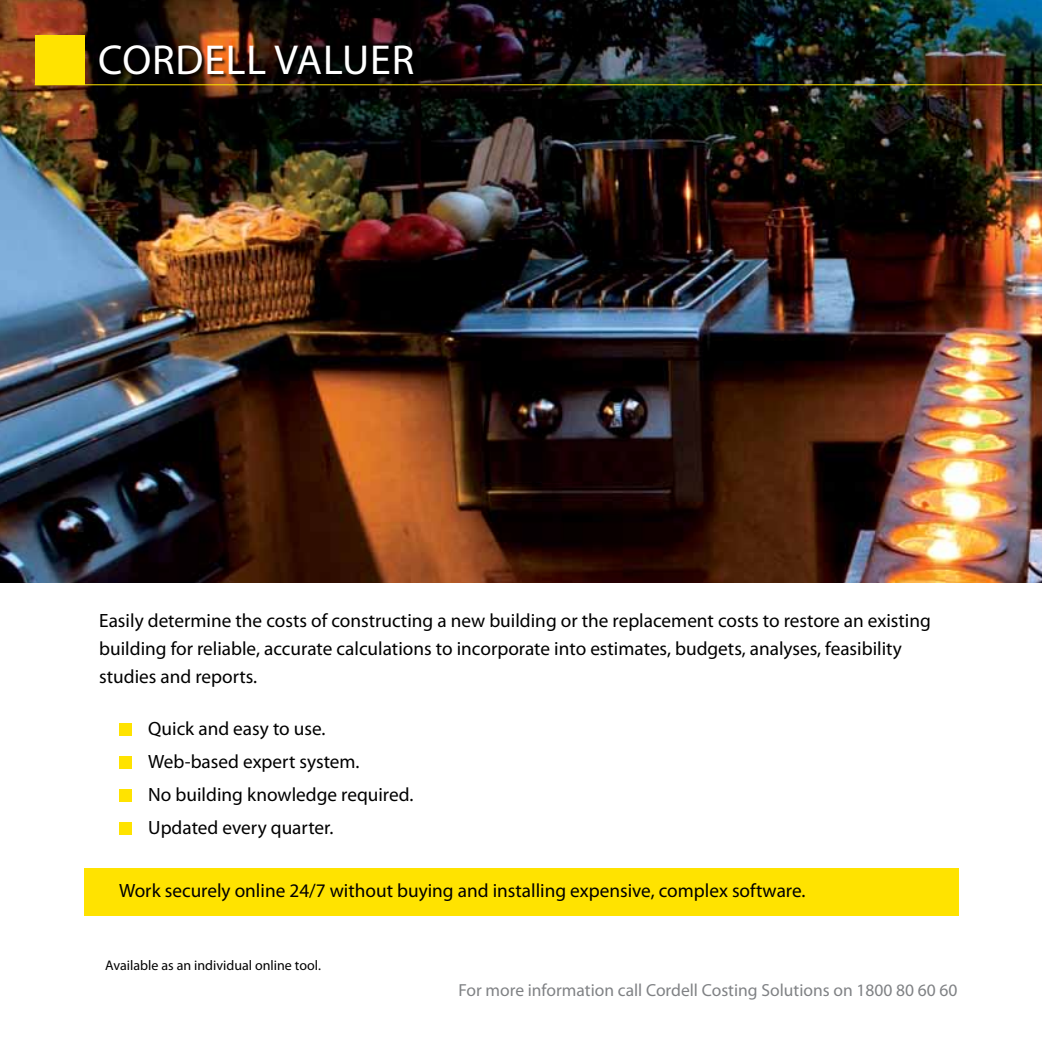
<style>
.page{position:relative;width:1042px;height:1042px;background:#fff}
.page>*{position:absolute;margin:0;border:0;box-sizing:border-box;transform-origin:0 0}
.t1{font:42px "Myriad Pro";color:#fff}
.t2{font:19.25px/32.9px "Myriad Pro";color:#000}
.t3{font:17.5px "Myriad Pro";color:#808285}
.t4{font:14px "Myriad Pro";color:#000}
</style>
<div class="page">
<img style="left:0;top:0;width:1042px;height:583px">
<div style="left:84px;top:867px;width:875px;height:48px;background:#ffe300"></div>
<div style="left:35px;top:35px;width:49px;height:49px;background:#ffe300"></div>
<div style="left:119px;top:723px;width:12px;height:12px;background:#ffe300"></div>
<div style="left:119px;top:756px;width:12px;height:12px;background:#ffe300"></div>
<div style="left:119px;top:789px;width:12px;height:12px;background:#ffe300"></div>
<div style="left:119px;top:822px;width:12px;height:12px;background:#ffe300"></div>
<div style="left:100px;top:46px;width:318px;height:33px;background:#000;opacity:.8"></div>
<hr style="left:35px;top:84px;width:1007px;height:1px;background:#ffe300">
<h1 class="t1" style="left:98px;top:34px;width:49px">Cordell</h1>
<h1 class="t1" style="left:275px;top:34px;width:47px">Valuer</h1>
<p class="t2" style="left:99px;top:606px;width:833px;line-height:28px">Easily determine the costs of constructing a new building or the replacement costs to restore an existing building for reliable, accurate calculations to incorporate into estimates, budgets, analyses, feasibility studies and reports.</p>
<p class="t2" style="left:148px;top:712px;width:267px">Quick and easy to use.<br>Web-based expert system.<br>No building knowledge required.<br>Updated every quarter.</p>
<p class="t2" style="left:119px;top:873px;width:688px">Work securely online 24/7 without buying and installing expensive, complex software.</p>
<p class="t4" style="left:105px;top:957px;width:217px">Available as an individual online tool.</p>
<p class="t3" style="left:458px;top:979px;width:500px">For more information call Cordell Costing Solutions on 1800 80 60 60</p>
</div>
